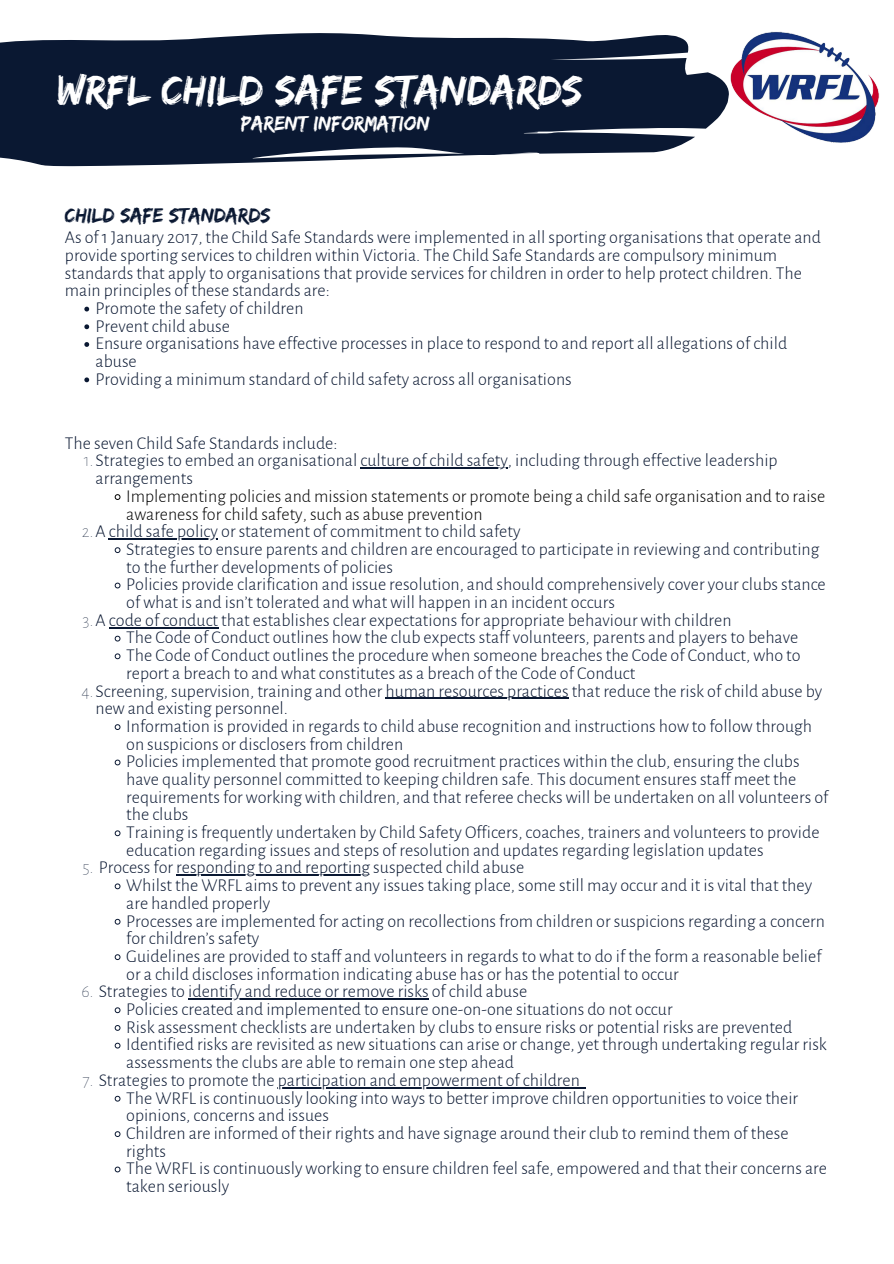
<style>
.page{position:relative;width:894px;height:1264px;background:#fff}
.page>*{position:absolute;margin:0;border:0;box-sizing:border-box;transform-origin:0 0}
.t1{font:43.05px "Edo";color:#fff}
.t2{font:21px "Edo";color:#0a1832}
.t3{font:21px "Edo";color:#fff}
.t4{font:300 18px/17.7px "Alegreya Sans";color:#0a1832}
.t5{font:300 18px "Alegreya Sans";color:#000}
.s1{font-weight:100}
</style>
<div class="page">
<svg style="left:0;top:33px;width:723px;height:134px;background:#2c384e"></svg>
<img style="left:723px;top:31px;width:157px;height:112px">
<svg style="left:84px;top:307px;width:5px;height:4px"></svg>
<svg style="left:84px;top:324px;width:5px;height:5px"></svg>
<svg style="left:84px;top:342px;width:5px;height:5px"></svg>
<svg style="left:84px;top:377px;width:5px;height:5px"></svg>
<hr style="left:360px;top:467px;width:148px;height:2px;background:#0a1832">
<svg style="left:115px;top:494px;width:5px;height:5px"></svg>
<hr style="left:109px;top:538px;width:109px;height:2px;background:#0a1832">
<svg style="left:115px;top:547px;width:5px;height:6px"></svg>
<svg style="left:115px;top:583px;width:5px;height:5px"></svg>
<hr style="left:109px;top:627px;width:109px;height:1px;background:#0a1832">
<svg style="left:115px;top:636px;width:5px;height:5px"></svg>
<svg style="left:115px;top:653px;width:5px;height:6px"></svg>
<hr style="left:385px;top:697px;width:183px;height:2px;background:#0a1832">
<svg style="left:115px;top:724px;width:5px;height:5px"></svg>
<svg style="left:115px;top:759px;width:5px;height:6px"></svg>
<svg style="left:115px;top:830px;width:5px;height:5px"></svg>
<hr style="left:176px;top:874px;width:194px;height:2px;background:#0a1832">
<svg style="left:115px;top:883px;width:5px;height:6px"></svg>
<svg style="left:115px;top:919px;width:5px;height:5px"></svg>
<svg style="left:115px;top:954px;width:5px;height:5px"></svg>
<hr style="left:188px;top:998px;width:240px;height:2px;background:#0a1832">
<svg style="left:115px;top:1007px;width:5px;height:5px"></svg>
<svg style="left:115px;top:1025px;width:5px;height:5px"></svg>
<svg style="left:115px;top:1042px;width:5px;height:6px"></svg>
<hr style="left:278px;top:1086px;width:308px;height:2px;background:#0a1832">
<svg style="left:115px;top:1096px;width:5px;height:5px"></svg>
<svg style="left:115px;top:1131px;width:5px;height:5px"></svg>
<svg style="left:115px;top:1166px;width:5px;height:6px"></svg>
<h1 class="t1" style="left:57px;top:65px;width:527px">WRFL CHILD SAFE STANDARDS</h1>
<p class="t3" style="left:241px;top:111px;width:190px">PARENT INFORMATION</p>
<p class="t2" style="left:65px;top:203px;width:207px">CHILD SAFE STANDARDS</p>
<p class="t4" style="left:65px;top:229px;width:757px">As of 1 January 2017, the Child Safe Standards were implemented in all sporting organisations that operate and provide sporting services to children within Victoria. The Child Safe Standards are compulsory minimum standards that apply to organisations that provide services for children in order to help protect children. The main principles of these standards are:</p>
<p class="t4" style="left:95px;top:299px;width:693px">Promote the safety of children<br>Prevent child abuse<br>Ensure organisations have effective processes in place to respond to and report all allegations of child abuse<br>Providing a minimum standard of child safety across all organisations</p>
<p class="t4" style="left:65px;top:434px;width:274px">The seven Child Safe Standards include:</p>
<p class="t4" style="left:95px;top:452px;width:683px;text-indent:-12px"><span class="s1">1.</span>Strategies to embed an organisational culture of child safety, including through effective leadership arrangements</p>
<p class="t5" style="left:126px;top:487px;width:700px">Implementing policies and mission statements or promote being a child safe organisation and to raise</p>
<p class="t5" style="left:126px;top:505px;width:358px">awareness for child safety, such as abuse prevention</p>
<p class="t4" style="left:82px;top:523px;width:440px"><span class="s1">2.</span>A child safe policy or statement of commitment to child safety</p>
<p class="t4" style="left:126px;top:540px;width:694px">Strategies to ensure parents and children are encouraged to participate in reviewing and contributing</p>
<p class="t4" style="left:126px;top:558px;width:268px">to the further developments of policies</p>
<p class="t4" style="left:126px;top:576px;width:701px">Policies provide clarification and issue resolution, and should comprehensively cover your clubs stance</p>
<p class="t4" style="left:126px;top:593px;width:490px">of what is and isn’t tolerated and what will happen in an incident occurs</p>
<p class="t4" style="left:82px;top:611px;width:650px"><span class="s1">3.</span>A code of conduct that establishes clear expectations for appropriate behaviour with children</p>
<p class="t4" style="left:126px;top:629px;width:673px">The Code of Conduct outlines how the club expects staff volunteers, parents and players to behave</p>
<p class="t4" style="left:126px;top:647px;width:675px">The Code of Conduct outlines the procedure when someone breaches the Code of Conduct, who to</p>
<p class="t4" style="left:126px;top:664px;width:510px">report a breach to and what constitutes as a breach of the Code of Conduct</p>
<p class="t4" style="left:81px;top:682px;width:742px"><span class="s1">4.</span>Screening, supervision, training and other human resources practices that reduce the risk of child abuse by</p>
<p class="t4" style="left:95px;top:700px;width:194px">new and existing personnel.</p>
<p class="t4" style="left:126px;top:717px;width:687px">Information is provided in regards to child abuse recognition and instructions how to follow through</p>
<p class="t4" style="left:126px;top:735px;width:278px">on suspicions or disclosers from children</p>
<p class="t4" style="left:126px;top:753px;width:674px">Policies implemented that promote good recruitment practices within the club, ensuring the clubs</p>
<p class="t4" style="left:126px;top:770px;width:671px">have quality personnel committed to keeping children safe. This document ensures staff meet the</p>
<p class="t4" style="left:126px;top:788px;width:703px">requirements for working with children, and that referee checks will be undertaken on all volunteers of</p>
<p class="t4" style="left:126px;top:806px;width:64px">the clubs</p>
<p class="t4" style="left:126px;top:823px;width:694px">Training is frequently undertaken by Child Safety Officers, coaches, trainers and volunteers to provide</p>
<p class="t4" style="left:126px;top:841px;width:638px">education regarding issues and steps of resolution and updates regarding legislation updates</p>
<p class="t4" style="left:126px;top:859px;width:700px;text-indent:-44px"><span class="s1">5.</span> Process for responding to and reporting suspected child abuse<br>Whilst the WRFL aims to prevent any issues taking place, some still may occur and it is vital that they are handled properly<br>Processes are implemented for acting on recollections from children or suspicions regarding a concern for children’s safety<br>Guidelines are provided to staff and volunteers in regards to what to do if the form a reasonable belief or a child discloses information indicating abuse has or has the potential to occur</p>
<p class="t4" style="left:126px;top:983px;width:702px;text-indent:-45px"><span class="s1">6.</span> Strategies to identify and reduce or remove risks of child abuse<br>Policies created and implemented to ensure one-on-one situations do not occur<br>Risk assessment checklists are undertaken by clubs to ensure risks or potential risks are prevented Identified risks are revisited as new situations can arise or change, yet through undertaking regular risk assessments the clubs are able to remain one step ahead</p>
<p class="t4" style="left:126px;top:1071px;width:702px;text-indent:-44px"><span class="s1">7.</span> Strategies to promote the participation and empowerment of children<br>The WRFL is continuously looking into ways to better improve children opportunities to voice their opinions, concerns and issues<br>Children are informed of their rights and have signage around their club to remind them of these rights<br>The WRFL is continuously working to ensure children feel safe, empowered and that their concerns are taken seriously</p>
</div>
